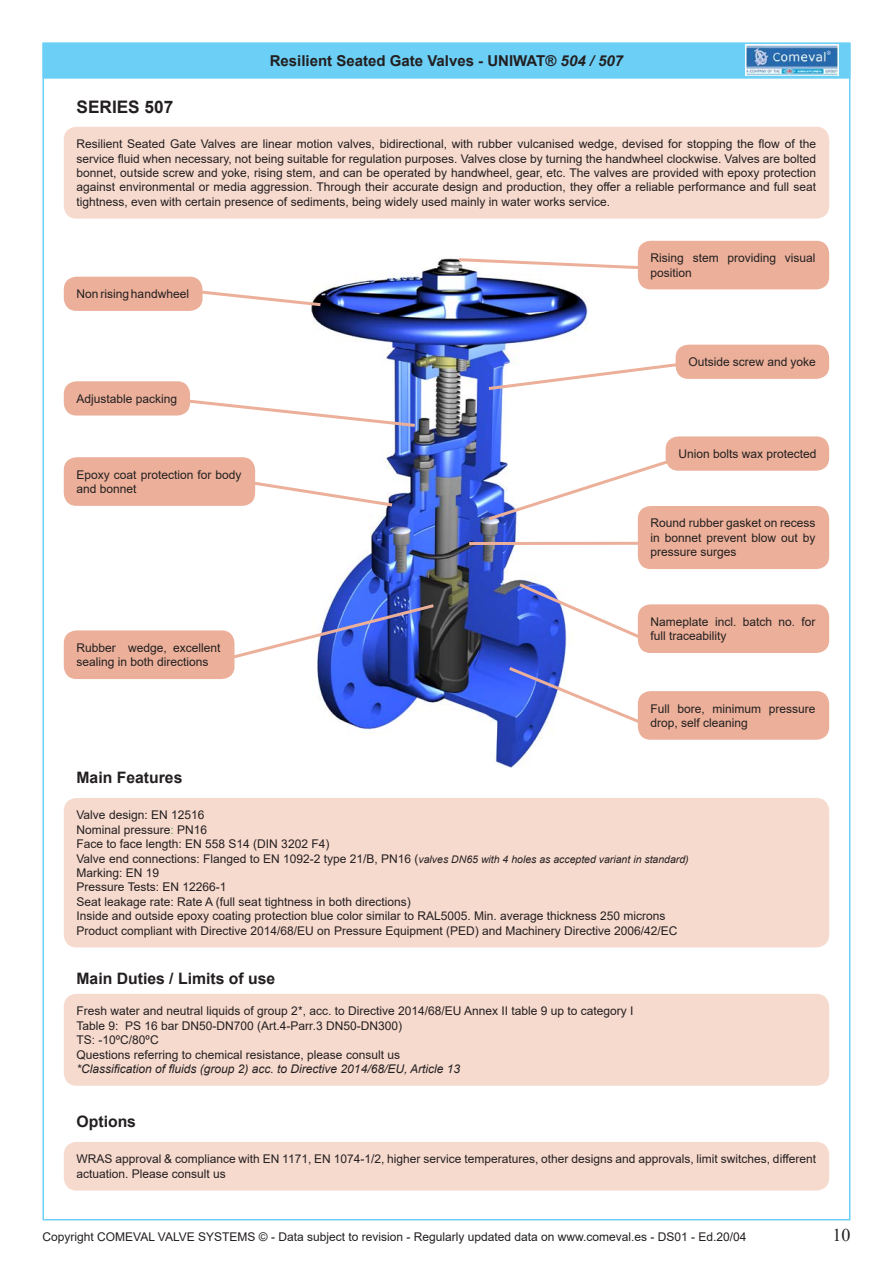
<style>
.page{position:relative;width:893px;height:1263px;background:#fff}
.page>*{position:absolute;margin:0;border:0;box-sizing:border-box;transform-origin:0 0}
.t1{font:18px "Times New Roman";color:#231f20}
.índice_nivel_1{font:700 17.25px "Arial";color:#231f20}
.índice_nivel_2{font:700 15.75px "Arial";color:#231f20}
.t2{font:700 15px "Arial";color:#231f20}
.t3{font:12px/14.4px "Arial";color:#231f20}
.t4{font:italic 12px "Arial";color:#231f20}
.s1{font-style:italic}
.s2{color:#40ae49}
.s3{font-style:italic;font-size:10.5px}
</style>
<div class="page">
<div style="left:43px;top:43px;width:807px;height:35px;background:#6bcff6"></div>
<div style="left:43px;top:43px;width:807px;height:36px;border:2px solid #6bcff6"></div>
<img style="left:746px;top:45px;width:92px;height:31px">
<img style="left:311px;top:258px;width:281px;height:509px">
<svg style="left:456px;top:257px;width:182px;height:14px"></svg>
<svg style="left:485px;top:456px;width:190px;height:66px"></svg>
<hr style="left:469px;top:542px;width:176px;height:3px;background:#ecb09a">
<svg style="left:506px;top:664px;width:141px;height:64px"></svg>
<svg style="left:235px;top:602px;width:202px;height:61px"></svg>
<svg style="left:246px;top:477px;width:149px;height:31px"></svg>
<svg style="left:187px;top:397px;width:231px;height:32px"></svg>
<svg style="left:201px;top:288px;width:123px;height:20px"></svg>
<svg style="left:486px;top:360px;width:199px;height:32px"></svg>
<svg style="left:516px;top:581px;width:129px;height:62px"></svg>
<div style="left:64px;top:127px;width:765px;height:92px;background:#f7dace;border-radius:13px"></div>
<div style="left:64px;top:798px;width:765px;height:149px;background:#f7dace;border-radius:13px"></div>
<div style="left:64px;top:630px;width:171px;height:49px;background:#ecb09a;border-radius:13px"></div>
<div style="left:666px;top:436px;width:163px;height:35px;background:#ecb09a;border-radius:13px"></div>
<div style="left:638px;top:241px;width:191px;height:48px;background:#ecb09a;border-radius:13px"></div>
<div style="left:64px;top:457px;width:191px;height:49px;background:#ecb09a;border-radius:13px"></div>
<div style="left:638px;top:691px;width:191px;height:49px;background:#ecb09a;border-radius:13px"></div>
<div style="left:64px;top:381px;width:126px;height:35px;background:#ecb09a;border-radius:13px"></div>
<div style="left:638px;top:506px;width:191px;height:63px;background:#ecb09a;border-radius:13px"></div>
<div style="left:64px;top:1142px;width:765px;height:48px;background:#f7dace;border-radius:13px"></div>
<div style="left:64px;top:277px;width:139px;height:34px;background:#ecb09a;border-radius:13px"></div>
<div style="left:676px;top:345px;width:153px;height:34px;background:#ecb09a;border-radius:13px"></div>
<div style="left:638px;top:604px;width:191px;height:49px;background:#ecb09a;border-radius:13px"></div>
<div style="left:64px;top:994px;width:765px;height:92px;background:#f7dace;border-radius:13px"></div>
<p class="índice_nivel_1" style="left:77px;top:95px;width:98px">SERIES 507</p>
<p class="t2" style="left:270px;top:50px;width:355px">Resilient Seated Gate Valves - UNIWAT® <span class="s1">504 / 507</span></p>
<p class="t3" style="left:77px;top:137px;width:741px;text-align:justify">Resilient Seated Gate Valves are linear motion valves, bidirectional, with rubber vulcanised wedge, devised for stopping the flow of the service fluid when necessary, not being suitable for regulation purposes. Valves close by turning the handwheel clockwise. Valves are bolted bonnet, outside screw and yoke, rising stem, and can be operated by handwheel, gear, etc. The valves are provided with epoxy protection against environmental or media aggression. Through their accurate design and production, they offer a reliable performance and full seat tightness, even with certain presence of sediments, being widely used mainly in water works service.</p>
<p class="t3" style="left:77px;top:287px;width:114px">Non rising handwheel</p>
<p class="t3" style="left:77px;top:391px;width:102px">Adjustable packing</p>
<p class="t3" style="left:77px;top:467px;width:166px">Epoxy coat protection for body and bonnet</p>
<p class="t3" style="left:77px;top:640px;width:145px">Rubber wedge, excellent sealing in both directions</p>
<p class="índice_nivel_2" style="left:77px;top:767px;width:107px">Main Features</p>
<p class="t3" style="left:651px;top:251px;width:166px">Rising stem providing visual position</p>
<p class="t3" style="left:688px;top:355px;width:129px">Outside screw and yoke</p>
<p class="t3" style="left:678px;top:446px;width:139px">Union bolts wax protected</p>
<p class="t3" style="left:651px;top:516px;width:166px;text-align:justify">Round rubber gasket on recess in bonnet prevent blow out by pressure surges</p>
<p class="t3" style="left:651px;top:614px;width:166px">Nameplate incl. batch no. for full traceability</p>
<p class="t3" style="left:651px;top:701px;width:166px">Full bore, minimum pressure drop, self cleaning</p>
<p class="t3" style="left:77px;top:808px;width:129px">Valve design: EN 12516</p>
<p class="t3" style="left:77px;top:822px;width:132px">Nominal pressure<span class="s2">:</span> PN16</p>
<p class="t3" style="left:77px;top:837px;width:254px">Face to face length: EN 558 S14 (DIN 3202 F4)</p>
<p class="t3" style="left:77px;top:851px;width:614px">Valve end connections: Flanged to EN 1092-2 type 21/B, PN16 (<span class="s3">valves DN65 with 4 holes as accepted variant in standard)</span></p>
<p class="t3" style="left:77px;top:865px;width:84px">Marking: EN 19</p>
<p class="t3" style="left:77px;top:880px;width:151px">Pressure Tests: EN 12266-1</p>
<p class="t3" style="left:77px;top:894px;width:336px">Seat leakage rate: Rate A (full seat tightness in both directions)</p>
<p class="t3" style="left:77px;top:909px;width:590px">Inside and outside epoxy coating protection blue color similar to RAL5005. Min. average thickness 250 microns</p>
<p class="t3" style="left:77px;top:923px;width:602px">Product compliant with Directive 2014/68/EU on Pressure Equipment (PED) and Machinery Directive 2006/42/EC</p>
<p class="índice_nivel_2" style="left:77px;top:967px;width:200px">Main Duties / Limits of use</p>
<p class="t3" style="left:77px;top:1004px;width:558px">Fresh water and neutral liquids of group 2*, acc. to Directive 2014/68/EU Annex II table 9 up to category I</p>
<p class="t3" style="left:77px;top:1018px;width:327px">Table 9: PS 16 bar DN50-DN700 (Art.4-Parr.3 DN50-DN300)</p>
<p class="t3" style="left:77px;top:1033px;width:84px">TS: -10ºC/80ºC</p>
<p class="t3" style="left:77px;top:1047px;width:325px">Questions referring to chemical resistance, please consult us</p>
<p class="t4" style="left:77px;top:1061px;width:385px">*Classification of fluids (group 2) acc. to Directive 2014/68/EU, Article 13</p>
<p class="índice_nivel_2" style="left:77px;top:1110px;width:61px">Options</p>
<p class="t3" style="left:77px;top:1152px;width:741px">WRAS approval &amp; compliance with EN 1171, EN 1074-1/2, higher service temperatures, other designs and approvals, limit switches, different actuation. Please consult us</p>
<p class="t3" style="left:43px;top:1230px;width:706px">Copyright COMEVAL VALVE SYSTEMS © - Data subject to revision - Regularly updated data on www.comeval.es - DS01 - Ed.20/04</p>
<h1 class="t1" style="left:832px;top:1223px;width:19px">10</h1>
</div>
